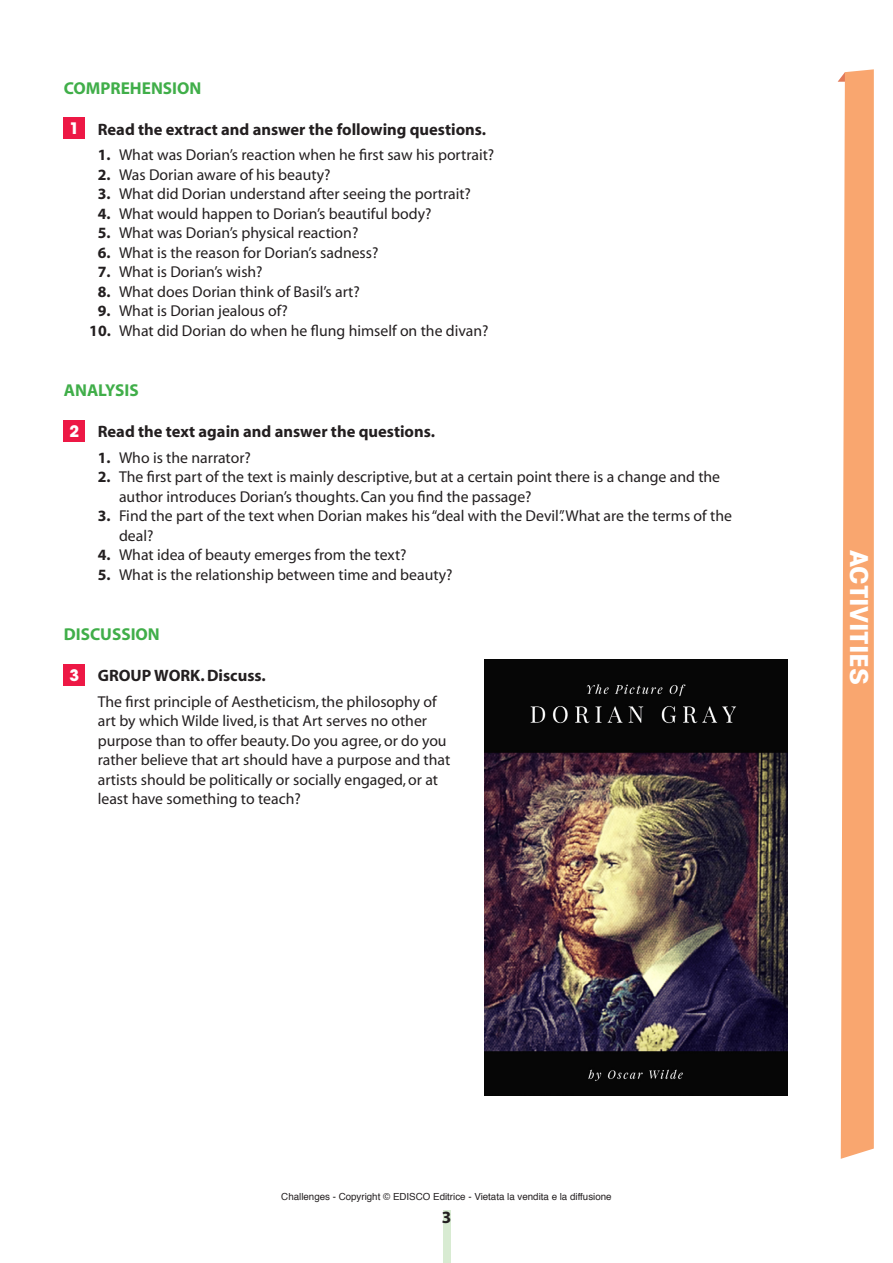
<style>
.page{position:relative;width:893px;height:1263px;background:#fff}
.page>*{position:absolute;margin:0;border:0;box-sizing:border-box;transform-origin:0 0}
.t1{font:700 condensed 24.15px "ITC Avant Garde Std";letter-spacing:-.01em;color:#fff;scale:1.26 1}
.TITOLETTO_ESERCIZI{font:700 17.25px "Myriad";color:#40ae49}
.t2{font:700 17.25px "Myriad";color:#231f20}
.consegna_rientro{font:700 16.5px "Myriad";color:#231f20}
.esercizi_elenco{font:15.75px/19.5px "Myriad";color:#231f20}
.esercizi_1_cifra{font:15.75px/19.5px "Myriad";color:#231f20}
.consegna_rientro-2{font:700 15.75px "ITC Avant Garde Std";color:#fff}
.t3{font:9.75px "Helvetica";color:#231f20}
.s1{font-weight:700}
</style>
<div class="page">
<div style="left:443px;top:1210px;width:7px;height:53px;background:#d8ebd2"></div>
<svg style="left:838px;top:69px;width:36px;height:1090px"></svg>
<div style="left:64px;top:118px;width:21px;height:21px;background:#ed1845"></div>
<div style="left:64px;top:420px;width:21px;height:21px;background:#ed1845"></div>
<div style="left:64px;top:664px;width:21px;height:21px;background:#ed1845"></div>
<img style="left:485px;top:660px;width:302px;height:435px">
<p class="TITOLETTO_ESERCIZI" style="left:64px;top:79px;width:139px">COMPREHENSION</p>
<p class="consegna_rientro" style="left:98px;top:120px;width:390px">Read the extract and answer the following questions.</p>
<p class="esercizi_elenco" style="left:98px;top:146px;width:398px"><span class="s1">1.</span> What was Dorian’s reaction when he first saw his portrait?</p>
<p class="esercizi_elenco" style="left:98px;top:166px;width:234px"><span class="s1">2.</span> Was Dorian aware of his beauty?</p>
<p class="esercizi_elenco" style="left:98px;top:185px;width:375px"><span class="s1">3.</span> What did Dorian understand after seeing the portrait?</p>
<p class="esercizi_elenco" style="left:98px;top:205px;width:335px"><span class="s1">4.</span> What would happen to Dorian’s beautiful body?</p>
<p class="esercizi_elenco" style="left:98px;top:224px;width:262px"><span class="s1">5.</span> What was Dorian’s physical reaction?</p>
<p class="esercizi_elenco" style="left:98px;top:244px;width:282px"><span class="s1">6.</span> What is the reason for Dorian’s sadness?</p>
<p class="esercizi_elenco" style="left:98px;top:263px;width:166px"><span class="s1">7.</span> What is Dorian’s wish?</p>
<p class="esercizi_elenco" style="left:98px;top:283px;width:264px"><span class="s1">8.</span> What does Dorian think of Basil’s art?</p>
<p class="esercizi_elenco" style="left:98px;top:302px;width:191px"><span class="s1">9.</span> What is Dorian jealous of?</p>
<p class="esercizi_elenco" style="left:89px;top:322px;width:401px"><span class="s1">10.</span> What did Dorian do when he flung himself on the divan?</p>
<p class="consegna_rientro-2" style="left:70px;top:118px;width:11px">1</p>
<p class="TITOLETTO_ESERCIZI" style="left:64px;top:381px;width:76px">ANALYSIS</p>
<p class="consegna_rientro" style="left:98px;top:423px;width:339px">Read the text again and answer the questions.</p>
<p class="esercizi_elenco" style="left:98px;top:448px;width:155px"><span class="s1">1.</span> Who is the narrator?</p>
<p class="esercizi_elenco" style="left:119px;top:468px;width:603px;text-indent:-21px"><span class="s1">2.</span> The first part of the text is mainly descriptive, but at a certain point there is a change and the author introduces Dorian’s thoughts. Can you find the passage?</p>
<p class="esercizi_elenco" style="left:119px;top:507px;width:614px;text-indent:-21px"><span class="s1">3.</span> Find the part of the text when Dorian makes his “deal with the Devil”. What are the terms of the deal?</p>
<p class="esercizi_elenco" style="left:98px;top:546px;width:310px"><span class="s1">4.</span> What idea of beauty emerges from the text?</p>
<p class="esercizi_elenco" style="left:98px;top:565px;width:356px"><span class="s1">5.</span> What is the relationship between time and beauty?</p>
<p class="consegna_rientro-2" style="left:70px;top:421px;width:11px">2</p>
<p class="TITOLETTO_ESERCIZI" style="left:64px;top:625px;width:98px">DISCUSSION</p>
<p class="consegna_rientro" style="left:98px;top:667px;width:169px">GROUP WORK. Discuss.</p>
<p class="esercizi_1_cifra" style="left:98px;top:692px;width:354px">The first principle of Aestheticism, the philosophy of art by which Wilde lived, is that Art serves no other purpose than to offer beauty. Do you agree, or do you rather believe that art should have a purpose and that artists should be politically or socially engaged, or at least have something to teach?</p>
<p class="consegna_rientro-2" style="left:70px;top:665px;width:11px">3</p>
<h1 class="t1" style="left:874px;top:550px;width:108px;rotate:90deg">ACTIVITIES</h1>
<p class="t3" style="left:281px;top:1189px;width:332px">Challenges - Copyright © EDISCO Editrice - Vietata la vendita e la diffusione</p>
<p class="t2" style="left:442px;top:1208px;width:11px">3</p>
</div>
